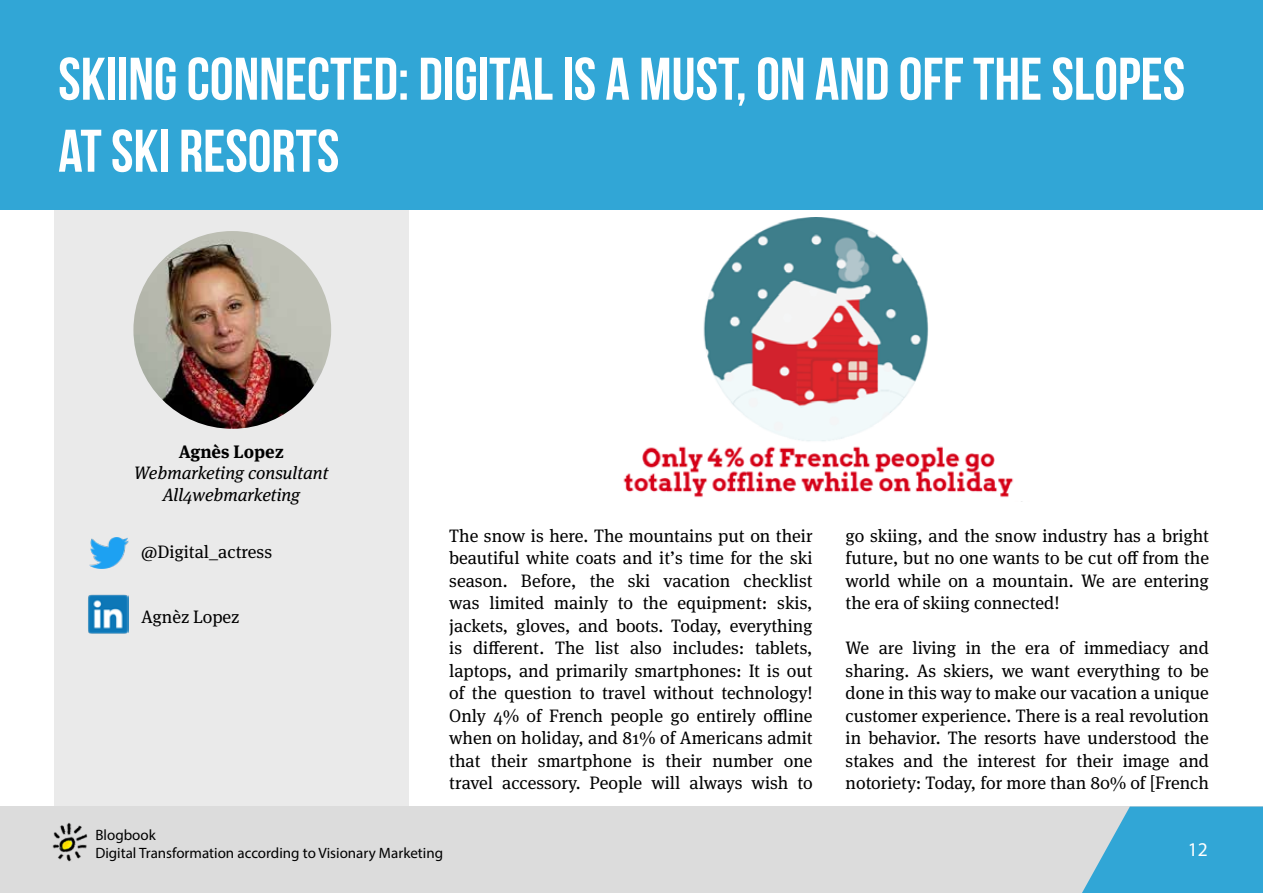
<style>
.page{position:relative;width:1263px;height:893px;background:#fff}
.page>*{position:absolute;margin:0;border:0;box-sizing:border-box;transform-origin:0 0}
.t1{font:60px/72px "Bebas Neue";color:#fff}
.t2{font:19.5px "Myriad Pro";color:#fff}
.t3{font:18px/22.5px "Meta Serif Pro";color:#000;text-align:justify}
.t4{font:italic 18px/21.6px "Meta Serif Pro";color:#000;text-align:center}
.t5{font:700 18px "Meta Serif Pro";color:#000}
.t6{font:15px "Myriad Pro";color:#000}
</style>
<div class="page">
<img style="left:623px;top:218px;width:399px;height:284px">
<div style="left:54px;top:194px;width:354px;height:616px;background:#eaeaea"></div>
<img style="left:88px;top:594px;width:41px;height:40px">
<img style="left:90px;top:537px;width:38px;height:31px">
<div style="left:0;top:807px;width:1263px;height:86px;background:#dcdcdc"></div>
<svg style="left:1082px;top:807px;width:181px;height:86px;background:#47add6"></svg>
<img style="left:52px;top:823px;width:36px;height:39px">
<div style="left:0;top:0;width:1263px;height:210px;background:#31a6d6"></div>
<img style="left:133px;top:231px;width:198px;height:198px;border-radius:99px">
<h1 class="t1" style="left:58px;top:42px;width:1128px">SKIING CONNECTED: DIGITAL IS A MUST, ON AND OFF THE SLOPES<br>AT SKI RESORTS</h1>
<p class="t5" style="left:179px;top:437px;width:106px">Agnès Lopez</p>
<p class="t4" style="left:134px;top:461px;width:196px">Webmarketing consultant<br>All4webmarketing</p>
<p class="t3" style="left:141px;top:540px;width:132px">@Digital_actress</p>
<p class="t3" style="left:141px;top:604px;width:100px">Agnèz Lopez</p>
<p class="t3" style="left:449px;top:523px;width:365px">The snow is here. The mountains put on their beautiful white coats and it’s time for the ski season. Before, the ski vacation checklist was limited mainly to the equipment: skis, jackets, gloves, and boots. Today, everything is different. The list also includes: tablets, laptops, and primarily smartphones: It is out of the question to travel without technology!<br>Only 4% of French people go entirely offline when on holiday, and 81% of Americans admit that their smartphone is their number one travel accessory. People will always wish to</p>
<p class="t3" style="left:846px;top:523px;width:365px">go skiing, and the snow industry has a bright future, but no one wants to be cut off from the world while on a mountain. We are entering the era of skiing connected!</p>
<p class="t3" style="left:846px;top:636px;width:365px">We are living in the era of immediacy and sharing. As skiers, we want everything to be done in this way to make our vacation a unique customer experience. There is a real revolution in behavior. The resorts have understood the stakes and the interest for their image and notoriety: Today, for more than 80% of [French</p>
<p class="t6" style="left:95px;top:826px;width:62px">Blogbook</p>
<p class="t6" style="left:95px;top:844px;width:349px">Digital Transformation according to Visionary Marketing</p>
<p class="t2" style="left:1188px;top:837px;width:22px">12</p>
</div>
